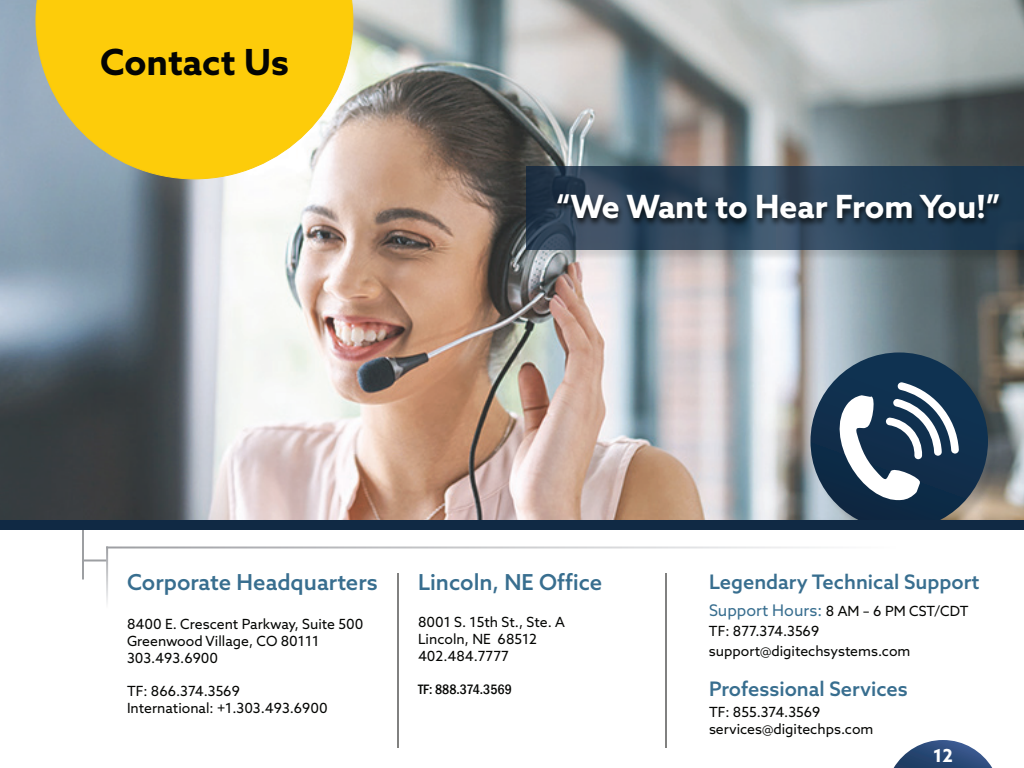
<style>
.page{position:relative;width:1024px;height:768px;background:#fff}
.page>*{position:absolute;margin:0;border:0;box-sizing:border-box;transform-origin:0 0}
.t1{font:700 36px "Azo Sans";color:#040503}
.t2{font:700 32px "Azo Sans";color:#fff}
.t3{font:500 22px "Azo Sans";color:#386e8f}
.t4{font:500 20px "Azo Sans";color:#386e8f}
.t5{font:700 18px "Azo Sans";color:#fff}
.t6{font:14px/16.8px "Azo Sans";color:#040503}
.t7{font:500 condensed 14px "Franklin Gothic";color:#040503}
.s1{font-size:16px;color:#386e8f}
</style>
<div class="page">
<img style="left:0;top:0;width:1024px;height:520px">
<svg style="left:36px;top:0;width:317px;height:179px;background:#f1cb2f"></svg>
<div style="left:812px;top:354px;width:188px;height:188px;background:#040503;opacity:.15"></div>
<div style="left:810px;top:352px;width:178px;height:178px;background:linear-gradient(to bottom,#123656,#112b46);border-radius:89px"></div>
<svg style="left:823px;top:382px;width:136px;height:122px"></svg>
<div style="left:0;top:523px;width:1024px;height:245px;background:#fff"></div>
<hr style="left:83px;top:560px;width:24px;height:2px;background:#9d9fa2">
<hr style="left:82px;top:526px;width:2px;height:54px;background:#9d9fa2">
<hr style="left:106px;top:546px;width:2px;height:62px;background:#fff">
<div style="left:0;top:520px;width:1024px;height:10px;background:#102944"></div>
<svg style="left:894px;top:740px;width:98px;height:28px"></svg>
<hr style="left:398px;top:573px;width:1px;height:175px;background:#040503">
<hr style="left:666px;top:573px;width:1px;height:175px;background:#040503">
<div style="left:528px;top:168px;width:496px;height:94px;background:#040503;opacity:.15"></div>
<svg style="left:527px;top:167px;width:497px;height:82px;background:#294156"></svg>
<div style="left:553px;top:193px;width:452px;height:35px;background:#040503;opacity:.75"></div>
<h1 class="t1" style="left:100px;top:39px;width:190px">Contact Us</h1>
<h2 class="t2" style="left:556px;top:186px;width:446px">“We Want to Hear From You!”</h2>
<h3 class="t3" style="left:127px;top:568px;width:252px">Corporate Headquarters</h3>
<p class="t6" style="left:127px;top:616px;width:238px">8400 E. Crescent Parkway, Suite 500<br>Greenwood Village, CO 80111<br>303.493.6900</p>
<p class="t6" style="left:127px;top:683px;width:202px">TF: 866.374.3569<br>International: +1.303.493.6900</p>
<h3 class="t3" style="left:418px;top:568px;width:186px">Lincoln, NE Office</h3>
<p class="t6" style="left:418px;top:613px;width:148px">8001 S. 15th St., Ste. A<br>Lincoln, NE 68512<br>402.484.7777</p>
<p class="t7" style="left:418px;top:680px;width:95px">TF: 888.374.3569</p>
<h3 class="t4" style="left:709px;top:568px;width:272px">Legendary Technical Support</h3>
<p class="t6" style="left:709px;top:601px;width:261px;line-height:20px"><span class="s1">Support Hours:</span> 8 AM – 6 PM CST/CDT<br>TF: 877.374.3569 support@digitechsystems.com</p>
<h3 class="t4" style="left:709px;top:676px;width:200px">Professional Services</h3>
<p class="t6" style="left:709px;top:703px;width:166px">TF: 855.374.3569 services@digitechps.com</p>
<p class="t5" style="left:933px;top:744px;width:21px">12</p>
</div>
